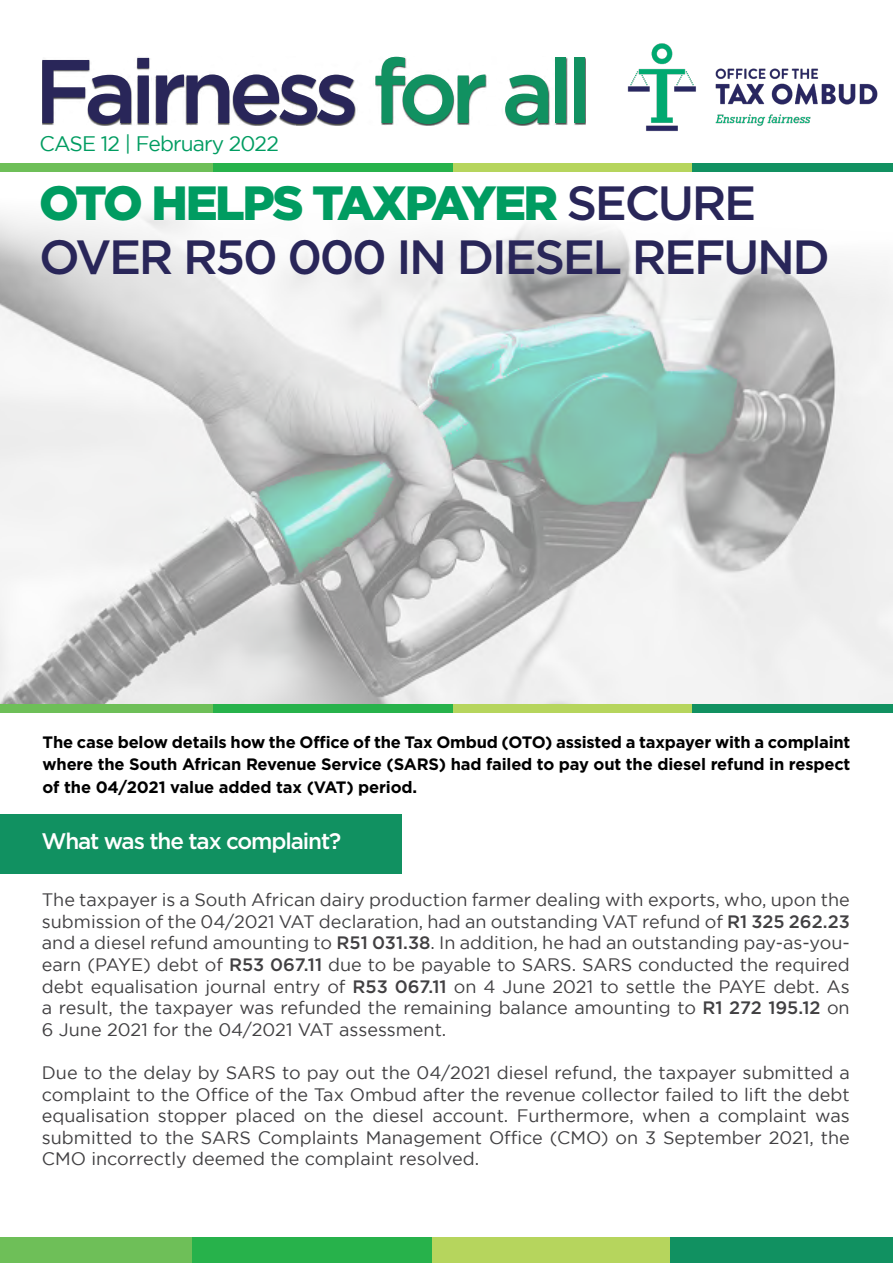
<style>
.page{position:relative;width:893px;height:1263px;background:#fff}
.page>*{position:absolute;margin:0;border:0;box-sizing:border-box;transform-origin:0 0}
.t1{font:500 90px "Gotham";letter-spacing:-.075em;color:#292659}
.t2{font:500 48px/54px "Gotham";letter-spacing:-.05em;color:#292659}
.t3{font:500 22.5px "Gotham";letter-spacing:-.05em;color:#fff}
.t4{font:21px "Gotham";letter-spacing:-.04em;color:#009c61}
.t5{font:18px/21.6px "Gotham";color:#414042;text-align:justify}
.t6{font:700 16.5px/22.5px "Gotham";letter-spacing:-.01em;color:#000;text-align:justify}
.s1{color:#119161}
.s2{font-weight:900;color:#009c61}
.s3{font-weight:500}
</style>
<div class="page">
<img style="left:0;top:171px;width:893px;height:533px">
<div style="left:42px;top:56px;width:544px;height:70px;background:#000;opacity:.75"></div>
<div style="left:0;top:814px;width:401px;height:60px;background:#119161"></div>
<div style="left:0;top:163px;width:214px;height:8px;background:#6ebf58"></div>
<div style="left:214px;top:163px;width:239px;height:8px;background:#27b24b"></div>
<div style="left:453px;top:163px;width:239px;height:8px;background:#b6d55d"></div>
<div style="left:692px;top:163px;width:201px;height:8px;background:#119161"></div>
<div style="left:0;top:1238px;width:192px;height:25px;background:#6ebf58"></div>
<div style="left:192px;top:1238px;width:240px;height:25px;background:#27b24b"></div>
<div style="left:432px;top:1238px;width:239px;height:25px;background:#b6d55d"></div>
<div style="left:671px;top:1238px;width:222px;height:25px;background:#119161"></div>
<img style="left:627px;top:43px;width:251px;height:89px">
<div style="left:0;top:704px;width:214px;height:8px;background:#6ebf58"></div>
<div style="left:214px;top:704px;width:239px;height:8px;background:#27b24b"></div>
<div style="left:453px;top:704px;width:239px;height:8px;background:#b6d55d"></div>
<div style="left:692px;top:704px;width:201px;height:8px;background:#119161"></div>
<h1 class="t1" style="left:34px;top:32px;width:560px">Fairness <span class="s1">for all</span></h1>
<p class="t4" style="left:40px;top:132px;width:241px">CASE 12 | February 2022</p>
<h2 class="t2" style="left:39px;top:176px;width:792px"><span class="s2">OTO HELPS TAXPAYER</span> SECURE<br>OVER R50 000 IN DIESEL REFUND</h2>
<p class="t6" style="left:43px;top:730px;width:809px">The case below details how the Office of the Tax Ombud (OTO) assisted a taxpayer with a complaint where the South African Revenue Service (SARS) had failed to pay out the diesel refund in respect of the 04/2021 value added tax (VAT) period.</p>
<p class="t3" style="left:42px;top:826px;width:301px">What was the tax complaint?</p>
<p class="t5" style="left:42px;top:889px;width:809px">The taxpayer is a South African dairy production farmer dealing with exports, who, upon the submission of the 04/2021 VAT declaration, had an outstanding VAT refund of <span class="s3">R1 325 262.23 </span>and a diesel refund amounting to <span class="s3">R51 031.38</span>. In addition, he had an outstanding pay-as-you&shy;earn (PAYE) debt of <span class="s3">R53 067.11</span> due to be payable to SARS. SARS conducted the required debt equalisation journal entry of <span class="s3">R53 067.11</span> on 4 June 2021 to settle the PAYE debt. As a result, the taxpayer was refunded the remaining balance amounting to <span class="s3">R1 272 195.12</span> on 6 June 2021 for the 04/2021 VAT assessment.</p>
<p class="t5" style="left:42px;top:1061px;width:809px">Due to the delay by SARS to pay out the 04/2021 diesel refund, the taxpayer submitted a complaint to the Office of the Tax Ombud after the revenue collector failed to lift the debt equalisation stopper placed on the diesel account. Furthermore, when a complaint was submitted to the SARS Complaints Management Office (CMO) on 3 September 2021, the CMO incorrectly deemed the complaint resolved.</p>
</div>
